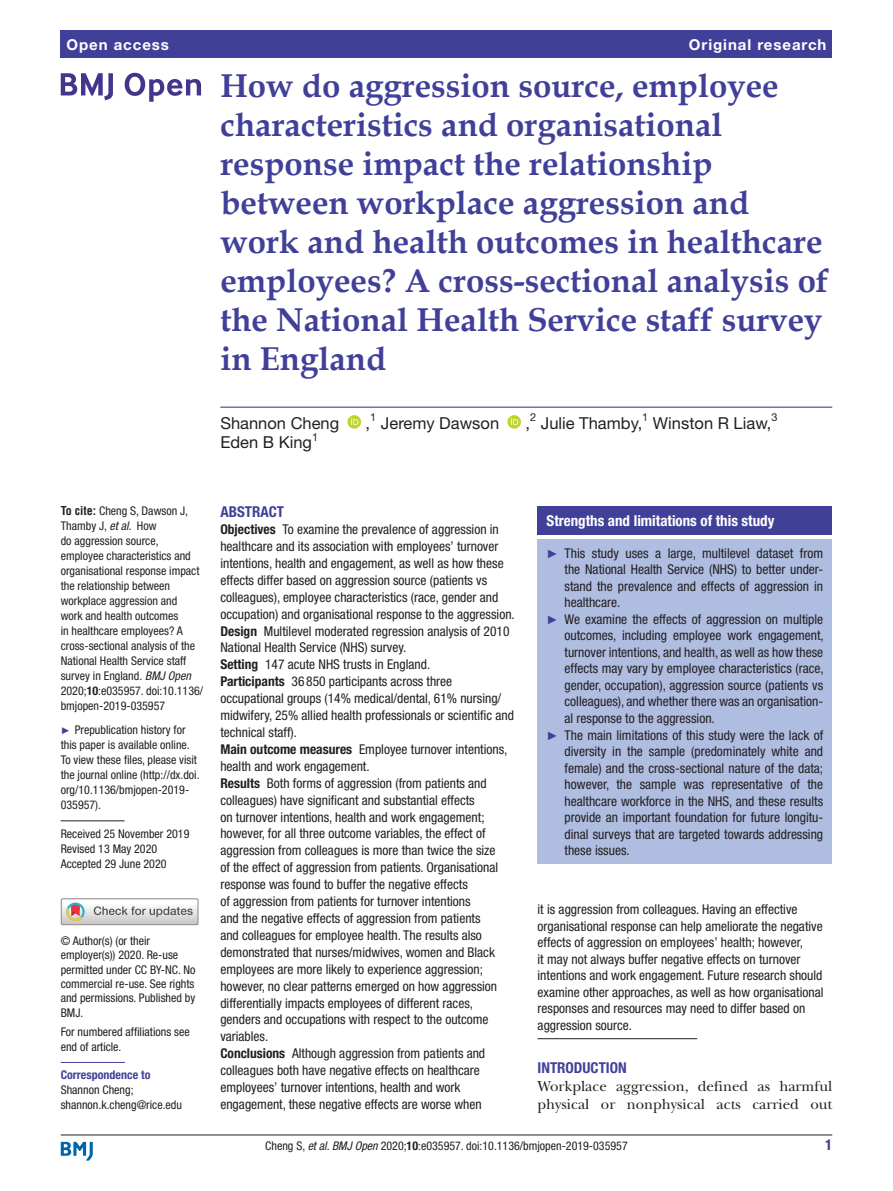
<style>
.page{position:relative;width:893px;height:1191px;background:#fff}
.page>*{position:absolute;margin:0;border:0;box-sizing:border-box;transform-origin:0 0}
.t1{font:700 33px/39px "Book Antiqua";color:#414099}
.t2{font:16.5px "Helvetica Neue LT Std";color:#231f20}
.t3{font:15px/18px "New Baskerville";color:#231f20}
.t4{font:700 condensed 15px "Helvetica Neue LT Std";color:#fff}
.t5{font:700 15px "Helvetica Neue LT Std";letter-spacing:.065em;color:#fff}
.t6{font:700 condensed 15px "Helvetica Neue LT Std";color:#414099}
.t7{font:condensed 13.5px/17px "Helvetica Neue LT Std";color:#231f20}
.t8{font:condensed 12px/15px "Helvetica Neue LT Std";color:#231f20}
.t9{font:700 condensed 12px "Helvetica Neue LT Std";color:#414099}
.t10{font:10.95px "Helvetica Neue LT Std";color:#231f20}
.s1{font-family:"Helvetica LT Std";font-weight:700}
.s2{font-style:italic}
.s3{font-weight:700}
.s4{font-family:"Arial";font-stretch:normal;font-size:9.75px;color:#414099}
.s5{font-family:"Arial";font-stretch:normal;font-size:12px;color:#414099}
</style>
<div class="page">
<hr style="left:61px;top:1134px;width:771px;height:1px;background:#231f20">
<svg style="left:61px;top:1141px;width:32px;height:19px"></svg>
<div style="left:61px;top:31px;width:771px;height:27px;background:#414099"></div>
<hr style="left:220px;top:406px;width:612px;height:2px;background:#414099">
<svg style="left:348px;top:415px;width:13px;height:14px"></svg>
<svg style="left:507px;top:415px;width:14px;height:14px"></svg>
<hr style="left:61px;top:820px;width:64px;height:1px;background:#231f20">
<hr style="left:61px;top:1062px;width:64px;height:1px;background:#414099">
<svg style="left:61px;top:73px;width:52px;height:27px"></svg>
<svg style="left:125px;top:73px;width:76px;height:29px"></svg>
<div style="left:61px;top:898px;width:138px;height:27px;border:1px solid #969090"></div>
<svg style="left:61px;top:898px;width:137px;height:26px"></svg>
<hr style="left:538px;top:1038px;width:159px;height:1px;background:#231f20">
<div style="left:538px;top:506px;width:294px;height:29px;background:#414099"></div>
<div style="left:538px;top:539px;width:294px;height:325px;background:#afbde1"></div>
<p class="t5" style="left:66px;top:35px;width:104px">Open access</p>
<p class="t5" style="left:689px;top:35px;width:139px">Original research</p>
<p class="t1" style="left:220px;top:66px;width:610px">How do aggression source, employee characteristics and organisational response impact the relationship between workplace aggression and work and health outcomes in healthcare employees? A cross-sectional analysis of the National Health Service staff survey in England</p>
<p class="t2" style="left:220px;top:413px;width:120px">Shannon Cheng</p>
<p class="t2" style="left:366px;top:413px;width:6px">,</p>
<p class="t10" style="left:370px;top:411px;width:8px">1</p>
<p class="t2" style="left:381px;top:413px;width:120px">Jeremy Dawson</p>
<p class="t2" style="left:525px;top:413px;width:6px">,</p>
<p class="t10" style="left:530px;top:411px;width:8px">2</p>
<p class="t2" style="left:541px;top:413px;width:103px">Julie Thamby,</p>
<p class="t10" style="left:642px;top:411px;width:8px">1</p>
<p class="t2" style="left:653px;top:413px;width:120px">Winston R Liaw,</p>
<p class="t10" style="left:771px;top:411px;width:8px">3</p>
<p class="t2" style="left:220px;top:432px;width:93px">Eden B King</p>
<p class="t10" style="left:312px;top:430px;width:8px">1</p>
<p class="t8" style="left:61px;top:503px;width:144px"><span class="s1">To cite:</span> Cheng S, Dawson J,<br>Thamby J, <span class="s2">et al</span>. How<br>do aggression source, employee characteristics and organisational response impact the relationship between workplace aggression and<br>work and health outcomes<br>in healthcare employees? A cross-sectional analysis of the<br>National Health Service staff survey in England. <span class="s2">BMJ Open<br></span>2020;<span class="s3">10</span>:e035957. doi:10.1136/ bmjopen-2019-035957</p>
<p class="t8" style="left:61px;top:722px;width:140px"><span class="s4">►</span> Prepublication history for this paper is available online.<br>To view these files, please visit the journal online (http://dx.doi. org/10.1136/bmjopen-2019-<br>035957).</p>
<p class="t8" style="left:61px;top:826px;width:130px">Received 25 November 2019<br>Revised 13 May 2020<br>Accepted 29 June 2020</p>
<p class="t8" style="left:61px;top:933px;width:136px;line-height:14.4px">© Author(s) (or their employer(s)) 2020. Re-use permitted under CC BY-NC. No commercial re-use. See rights and permissions. Published by<br>BMJ.</p>
<p class="t8" style="left:61px;top:1024px;width:130px">For numbered affiliations see end of article.</p>
<p class="t9" style="left:61px;top:1067px;width:91px">Correspondence to</p>
<p class="t8" style="left:61px;top:1082px;width:123px">Shannon Cheng; shannon.k.cheng@rice.edu</p>
<p class="t6" style="left:220px;top:503px;width:65px">ABSTRACT</p>
<p class="t7" style="left:220px;top:521px;width:296px"><span class="s3">Objectives</span> To examine the prevalence of aggression in healthcare and its association with employees’ turnover intentions, health and engagement, as well as how these effects differ based on aggression source (patients vs colleagues), employee characteristics (race, gender and occupation) and organisational response to the aggression.<br><span class="s3">Design</span> Multilevel moderated regression analysis of 2010<br>National Health Service (NHS) survey.<br><span class="s3">Setting</span> 147 acute NHS trusts in England.<br><span class="s3">Participants</span> 36 850 participants across three occupational groups (14% medical/dental, 61% nursing/ midwifery, 25% allied health professionals or scientific and technical staff).<br><span class="s3">Main outcome measures</span> Employee turnover intentions, health and work engagement.<br><span class="s3">Results</span> Both forms of aggression (from patients and colleagues) have significant and substantial effects<br>on turnover intentions, health and work engagement; however, for all three outcome variables, the effect of aggression from colleagues is more than twice the size<br>of the effect of aggression from patients. Organisational response was found to buffer the negative effects<br>of aggression from patients for turnover intentions<br>and the negative effects of aggression from patients<br>and colleagues for employee health. The results also demonstrated that nurses/midwives, women and Black employees are more likely to experience aggression; however, no clear patterns emerged on how aggression differentially impacts employees of different races, genders and occupations with respect to the outcome variables.<br><span class="s3">Conclusions</span> Although aggression from patients and colleagues both have negative effects on healthcare employees’ turnover intentions, health and work engagement, these negative effects are worse when</p>
<p class="t4" style="left:547px;top:512px;width:229px">Strengths and limitations of this study</p>
<p class="t7" style="left:547px;top:544px;width:278px"><span class="s5">►</span> This study uses a large, multilevel dataset from</p>
<p class="t7" style="left:565px;top:561px;width:260px">the National Health Service (NHS) to better under-</p>
<p class="t7" style="left:565px;top:577px;width:260px">stand the prevalence and effects of aggression in</p>
<p class="t7" style="left:565px;top:594px;width:57px">healthcare.</p>
<p class="t7" style="left:547px;top:610px;width:278px"><span class="s5">►</span> We examine the effects of aggression on multiple</p>
<p class="t7" style="left:565px;top:627px;width:261px">outcomes, including employee work engagement,</p>
<p class="t7" style="left:565px;top:643px;width:260px">turnover intentions, and health, as well as how these</p>
<p class="t7" style="left:565px;top:660px;width:261px">effects may vary by employee characteristics (race,</p>
<p class="t7" style="left:565px;top:676px;width:260px">gender, occupation), aggression source (patients vs</p>
<p class="t7" style="left:565px;top:693px;width:260px">colleagues), and whether there was an organisation-</p>
<p class="t7" style="left:565px;top:709px;width:152px">al response to the aggression.</p>
<p class="t7" style="left:547px;top:726px;width:278px"><span class="s5">►</span> The main limitations of this study were the lack of</p>
<p class="t7" style="left:565px;top:742px;width:260px">diversity in the sample (predominately white and</p>
<p class="t7" style="left:565px;top:759px;width:260px">female) and the cross-sectional nature of the data;</p>
<p class="t7" style="left:565px;top:775px;width:260px">however, the sample was representative of the</p>
<p class="t7" style="left:565px;top:792px;width:260px">healthcare workforce in the NHS, and these results</p>
<p class="t7" style="left:565px;top:808px;width:260px">provide an important foundation for future longitu-</p>
<p class="t7" style="left:565px;top:825px;width:260px">dinal surveys that are targeted towards addressing</p>
<p class="t7" style="left:565px;top:841px;width:67px">these issues.</p>
<p class="t7" style="left:538px;top:901px;width:287px;line-height:16.5px">it is aggression from colleagues. Having an effective organisational response can help ameliorate the negative effects of aggression on employees’ health; however,<br>it may not always buffer negative effects on turnover intentions and work engagement. Future research should examine other approaches, as well as how organisational responses and resources may need to differ based on aggression source.</p>
<p class="t6" style="left:538px;top:1059px;width:91px">INTRODUCTION</p>
<p class="t3" style="left:538px;top:1077px;width:296px">Workplace aggression, defined as harmful physical or nonphysical acts carried out</p>
<p class="t8" style="left:265px;top:1137px;width:364px">Cheng S, <span class="s2">et al</span>. <span class="s2">BMJ Open</span> 2020;<span class="s3">10</span>:e035957. doi:10.1136/bmjopen-2019-035957</p>
<p class="t6" style="left:825px;top:1135px;width:9px">1</p>
</div>
